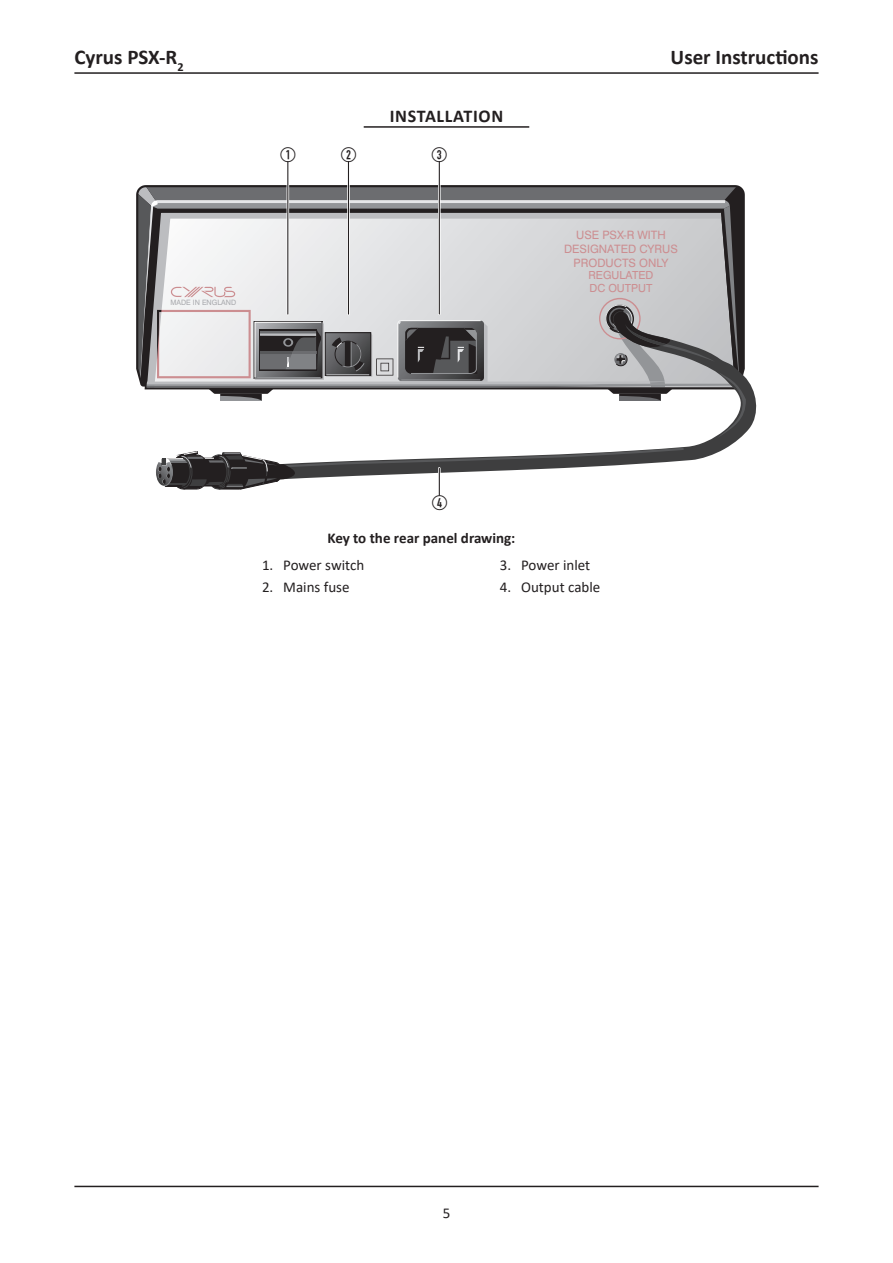
<style>
.page{position:relative;width:893px;height:1263px;background:#fff}
.page>*{position:absolute;margin:0;border:0;box-sizing:border-box;transform-origin:0 0}
.t1{font:700 21px "Calibri";color:#231f20}
.t2{font:21px "Combi Numerals 98";color:#231f20}
.t3{font:700 18px "Calibri";color:#231f20}
.t4{font:15px "Calibri";color:#231f20}
.t5{font:700 15px "Calibri";color:#231f20}
.t6{font:11.55px/13.8px "Swiss 721 BT";color:#cc8e91;text-align:center}
.t7{font:11.1px/13.4px "Swiss 721 BT";color:#cc8e91}
.t8{font:7.35px "Swiss 721 BT";color:#a8a9ad}
</style>
<div class="page">
<hr style="left:74px;top:72px;width:745px;height:2px;background:#231f20">
<hr style="left:74px;top:1186px;width:745px;height:1px;background:#231f20">
<hr style="left:364px;top:126px;width:165px;height:2px;background:#231f20">
<svg style="left:686px;top:378px;width:71px;height:83px"></svg>
<svg style="left:137px;top:186px;width:609px;height:252px"></svg>
<hr style="left:287px;top:162px;width:2px;height:152px;background:#fff">
<hr style="left:347px;top:162px;width:3px;height:152px;background:#fff">
<hr style="left:438px;top:162px;width:3px;height:152px;background:#fff">
<hr style="left:287px;top:162px;width:1px;height:152px;background:#231f20">
<hr style="left:348px;top:162px;width:1px;height:152px;background:#231f20">
<hr style="left:439px;top:162px;width:1px;height:152px;background:#231f20">
<svg style="left:156px;top:446px;width:530px;height:49px"></svg>
<h1 class="t1" style="left:74px;top:42px;width:111px">Cyrus PSX-R<sub>2</sub></h1>
<h1 class="t1" style="left:671px;top:42px;width:149px">User Instructions</h1>
<p class="t3" style="left:390px;top:103px;width:17px">Installation</p>
<h1 class="t2" style="left:280px;top:142px;width:17px">a</h1>
<h1 class="t2" style="left:341px;top:142px;width:17px">b</h1>
<h1 class="t2" style="left:432px;top:142px;width:17px">c</h1>
<p class="t8" style="left:171px;top:299px;width:67px">MADE IN ENGLAND</p>
<p class="t6" style="left:564px;top:228px;width:115px">USE PSX-R WITH<br>DESIGNATED CYRUS<br>PRODUCTS ONLY</p>
<p class="t7" style="left:589px;top:268px;width:66px">REGULATED<br>DC OUTPUT</p>
<h1 class="t2" style="left:432px;top:490px;width:17px">d</h1>
<p class="t5" style="left:327px;top:527px;width:190px">Key to the rear panel drawing:</p>
<p class="t4" style="left:262px;top:554px;width:104px">1. Power switch</p>
<p class="t4" style="left:262px;top:577px;width:89px">2. Mains fuse</p>
<p class="t4" style="left:500px;top:554px;width:92px">3. Power inlet</p>
<p class="t4" style="left:500px;top:577px;width:102px">4. Output cable</p>
<p class="t4" style="left:443px;top:1203px;width:9px">5</p>
</div>
